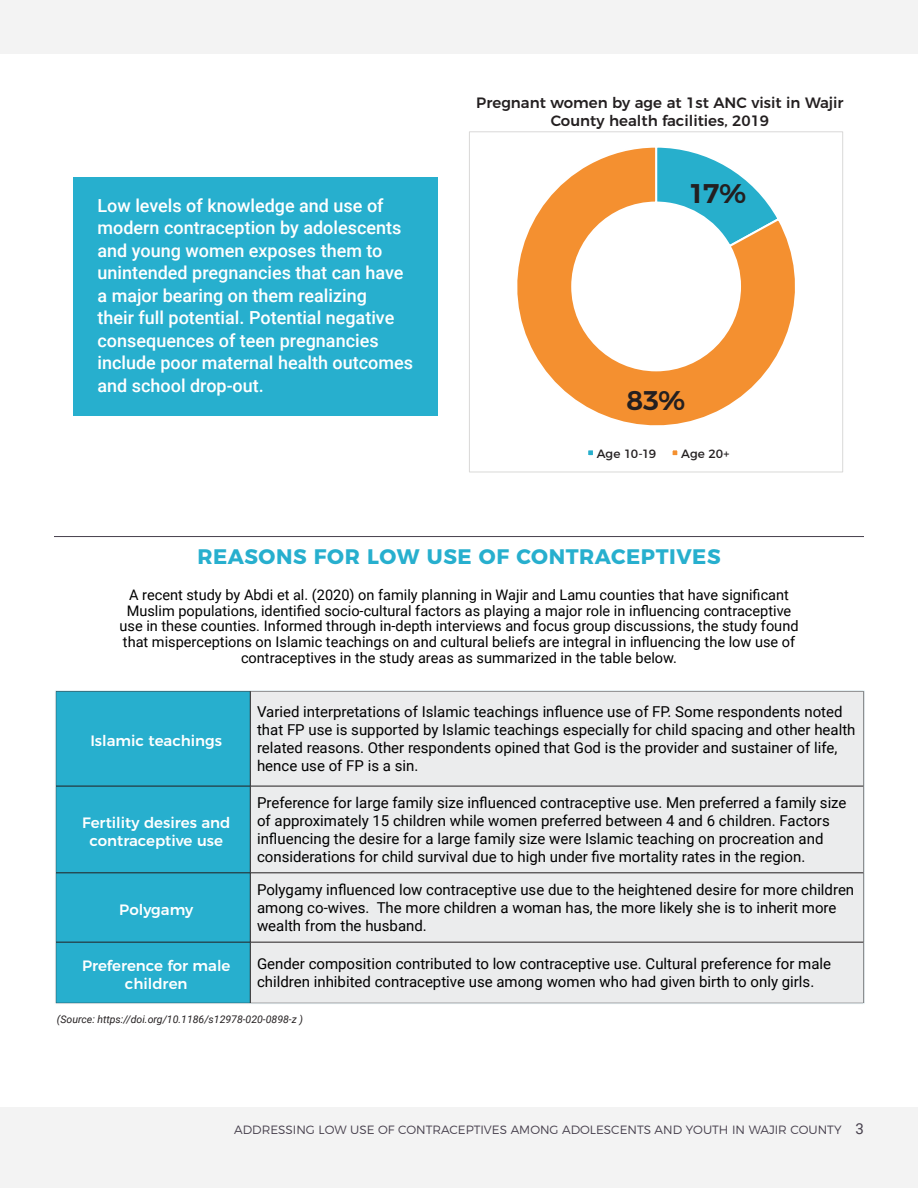
<style>
.page{position:relative;width:918px;height:1188px;background:#fff}
.page>*{position:absolute;margin:0;border:0;box-sizing:border-box;transform-origin:0 0}
.t1{font:600 27px "Montserrat";color:#231f20}
.t2{font:700 21px "Montserrat";letter-spacing:.025em;color:#27afce}
.t3{font:500 18px/22.5px "Roboto";color:#fff}
.t4{font:15px/18px "Roboto";color:#000}
.t5{font:500 15px/18px "Montserrat";color:#fff;text-align:center}
.t6{font:500 15px/18px "Montserrat";color:#231f20;text-align:center}
.t7{font:14.55px/15.8px "Roboto";color:#000;text-align:center}
.t8{font:12.15px "Montserrat";letter-spacing:.04em;color:#040503}
.t9{font:300 12px "Montserrat";color:#463f4c}
.t10{font:italic 10.5px "Roboto";color:#231f20}
.s1{font-family:"Roboto";font-weight:400;font-size:15px}
</style>
<div class="page">
<div style="left:0;top:1107px;width:918px;height:81px;background:#f3f3f3"></div>
<div style="left:0;top:0;width:918px;height:54px;background:#f3f3f3"></div>
<div style="left:74px;top:177px;width:364px;height:239px;background:#27afce"></div>
<svg style="left:517px;top:147px;width:278px;height:279px"></svg>
<div style="left:587px;top:449px;width:7px;height:7px;background:#27afcc"></div>
<div style="left:586px;top:448px;width:9px;height:9px;border:2px solid #fff"></div>
<div style="left:672px;top:449px;width:6px;height:7px;background:#f49030"></div>
<div style="left:671px;top:448px;width:8px;height:9px;border:2px solid #fff"></div>
<div style="left:469px;top:131px;width:374px;height:341px;border:1px solid #dad9d8"></div>
<hr style="left:54px;top:536px;width:810px;height:1px;background:#463f4c">
<div style="left:57px;top:692px;width:193px;height:310px;background:#27afce"></div>
<div style="left:251px;top:692px;width:611px;height:310px;background:#ebeced"></div>
<hr style="left:250px;top:691px;width:1px;height:95px;background:#231f20">
<hr style="left:864px;top:691px;width:1px;height:95px;background:#231f20">
<hr style="left:55px;top:786px;width:195px;height:1px;background:#231f20">
<hr style="left:250px;top:786px;width:614px;height:1px;background:#231f20">
<hr style="left:250px;top:786px;width:1px;height:87px;background:#231f20">
<hr style="left:864px;top:786px;width:1px;height:87px;background:#231f20">
<hr style="left:55px;top:873px;width:195px;height:1px;background:#231f20">
<hr style="left:250px;top:873px;width:614px;height:1px;background:#231f20">
<hr style="left:250px;top:873px;width:1px;height:69px;background:#231f20">
<hr style="left:864px;top:873px;width:1px;height:69px;background:#231f20">
<hr style="left:55px;top:942px;width:195px;height:1px;background:#231f20">
<hr style="left:250px;top:942px;width:614px;height:1px;background:#231f20">
<hr style="left:250px;top:942px;width:1px;height:61px;background:#231f20">
<hr style="left:864px;top:942px;width:1px;height:61px;background:#231f20">
<p class="t3" style="left:98px;top:193px;width:317px">Low levels of knowledge and use of modern contraception by adolescents and young women exposes them to unintended pregnancies that can have a major bearing on them realizing<br>their full potential. Potential negative consequences of teen pregnancies include poor maternal health outcomes and school drop-out.</p>
<p class="t6" style="left:476px;top:92px;width:369px">Pregnant women by age at 1st ANC visit in Wajir<br>County health facilities, 2019</p>
<h1 class="t1" style="left:688px;top:172px;width:59px">17%</h1>
<h1 class="t1" style="left:626px;top:378px;width:61px">83%</h1>
<p class="t8" style="left:597px;top:442px;width:63px">Age 10-19</p>
<p class="t8" style="left:681px;top:442px;width:51px">Age 20+</p>
<h2 class="t2" style="left:197px;top:539px;width:525px">REASONS FOR LOW USE OF CONTRACEPTIVES</h2>
<p class="t7" style="left:120px;top:586px;width:681px">A recent study by Abdi et al. (2020) on family planning in Wajir and Lamu counties that have significant Muslim populations, identified socio-cultural factors as playing a major role in influencing contraceptive use in these counties. Informed through in-depth interviews and focus group discussions, the study found that misperceptions on Islamic teachings on and cultural beliefs are integral in influencing the low use of contraceptives in the study areas as summarized in the table below.</p>
<p class="t5" style="left:90px;top:730px;width:133px">Islamic teachings</p>
<p class="t5" style="left:82px;top:812px;width:150px">Fertility desires and contraceptive use</p>
<p class="t5" style="left:119px;top:899px;width:75px">Polygamy</p>
<p class="t4" style="left:257px;top:702px;width:600px">Varied interpretations of Islamic teachings influence use of FP. Some respondents noted that FP use is supported by Islamic teachings especially for child spacing and other health related reasons. Other respondents opined that God is the provider and sustainer of life, hence use of FP is a sin.</p>
<p class="t4" style="left:257px;top:793px;width:591px">Preference for large family size influenced contraceptive use. Men preferred a family size of approximately 15 children while women preferred between 4 and 6 children. Factors influencing the desire for a large family size were Islamic teaching on procreation and considerations for child survival due to high under five mortality rates in the region.</p>
<p class="t4" style="left:257px;top:880px;width:599px">Polygamy influenced low contraceptive use due to the heightened desire for more children among co-wives. The more children a woman has, the more likely she is to inherit more wealth from the husband.</p>
<p class="t5" style="left:82px;top:955px;width:150px">Preference for male children</p>
<p class="t4" style="left:257px;top:954px;width:576px">Gender composition contributed to low contraceptive use. Cultural preference for male children inhibited contraceptive use among women who had given birth to only girls.</p>
<p class="t10" style="left:57px;top:1012px;width:248px">(Source: https://doi.org/10.1186/s12978-020-0898-z )</p>
<p class="t9" style="left:234px;top:1120px;width:631px">ADDRESSING LOW USE OF CONTRACEPTIVES AMONG ADOLESCENTS AND YOUTH IN WAJIR COUNTY <span class="s1">3</span></p>
</div>
